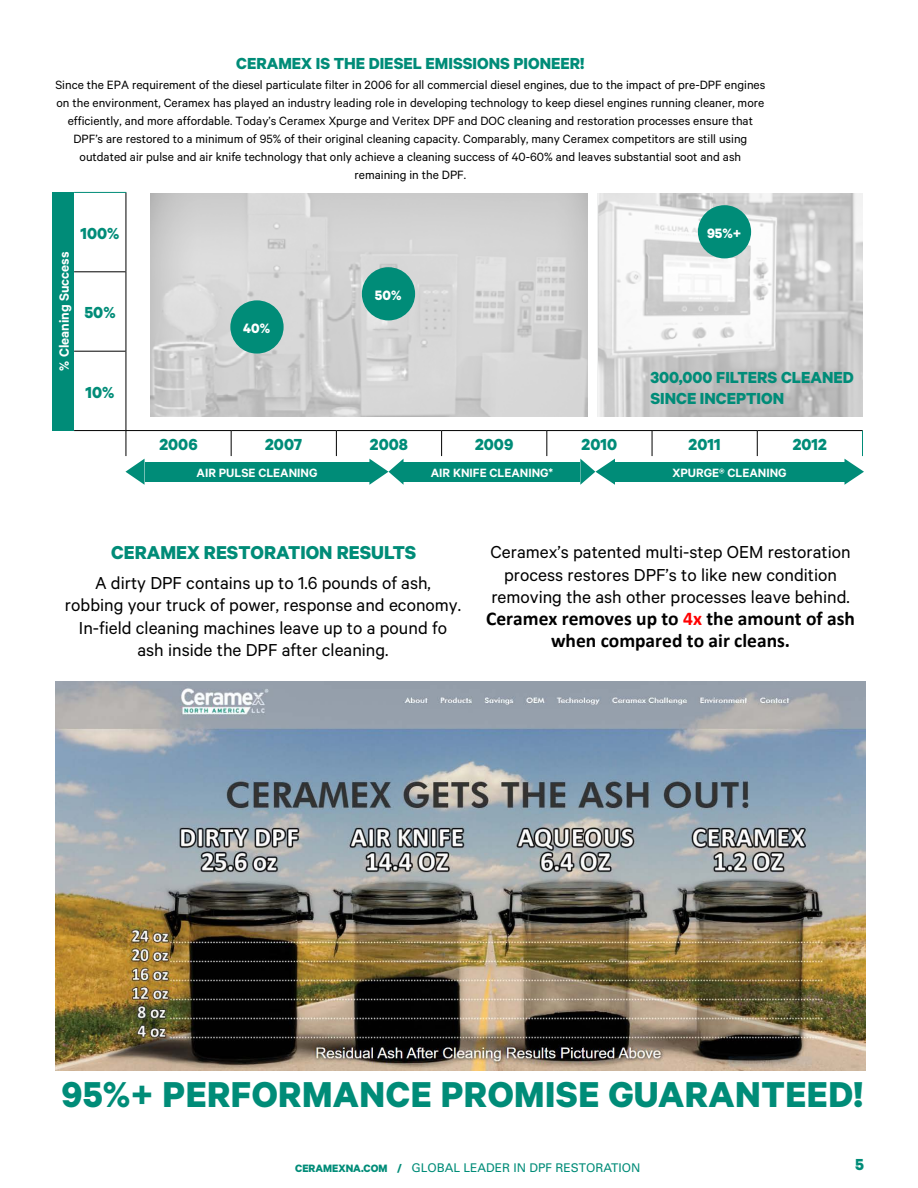
<style>
.page{position:relative;width:918px;height:1188px;background:#fff}
.page>*{position:absolute;margin:0;border:0;box-sizing:border-box;transform-origin:0 0}
.t1{font:700 40.5px "Calibre";letter-spacing:.01em;color:#008c78}
.t2{font:700 21px "Calibre";color:#008c78}
.t3{font:19.5px/22.5px "Calibre";color:#000;text-align:center}
.t4{font:700 19.5px/22.5px "Calibri";color:#000;text-align:center}
.t5{font:700 18px/21px "Calibre";color:#008c78}
.t6{font:700 15.3px "Calibre";color:#fff}
.t7{font:600 15px "Calibre";color:#fff}
.t8{font:13.5px/18px "Calibre";color:#000;text-align:center}
.t9{font:600 13.5px "Calibre";color:#fff}
.t10{font:12px "Univers";color:#008c78}
.s1{color:#f00}
.s2{font-family:"Calibre";font-weight:700}
</style>
<div class="page">
<hr style="left:126px;top:193px;width:1px;height:79px;background:#000">
<hr style="left:126px;top:272px;width:1px;height:79px;background:#000">
<hr style="left:126px;top:351px;width:1px;height:79px;background:#000">
<hr style="left:74px;top:272px;width:52px;height:1px;background:#000">
<hr style="left:74px;top:351px;width:52px;height:1px;background:#000">
<hr style="left:74px;top:430px;width:52px;height:1px;background:#000">
<hr style="left:126px;top:430px;width:105px;height:1px;background:#000">
<hr style="left:231px;top:430px;width:105px;height:1px;background:#000">
<svg style="left:231px;top:431px;width:1px;height:25px"></svg>
<hr style="left:336px;top:430px;width:106px;height:1px;background:#000">
<svg style="left:336px;top:431px;width:1px;height:25px"></svg>
<hr style="left:442px;top:430px;width:105px;height:1px;background:#000">
<svg style="left:441px;top:431px;width:1px;height:25px"></svg>
<hr style="left:547px;top:430px;width:105px;height:1px;background:#000">
<svg style="left:547px;top:431px;width:1px;height:25px"></svg>
<hr style="left:652px;top:430px;width:105px;height:1px;background:#000">
<svg style="left:652px;top:431px;width:1px;height:25px"></svg>
<hr style="left:757px;top:430px;width:106px;height:1px;background:#000">
<svg style="left:757px;top:431px;width:1px;height:25px"></svg>
<hr style="left:74px;top:192px;width:52px;height:1px;background:#008c78">
<img style="left:598px;top:194px;width:264px;height:223px">
<div style="left:52px;top:192px;width:22px;height:238px;background:#008c78"></div>
<div style="left:145px;top:462px;width:224px;height:19px;background:#008c78"></div>
<svg style="left:125px;top:431px;width:20px;height:54px"></svg>
<div style="left:404px;top:462px;width:176px;height:19px;background:#008c78"></div>
<svg style="left:369px;top:459px;width:35px;height:26px"></svg>
<div style="left:615px;top:462px;width:229px;height:19px;background:#008c78"></div>
<svg style="left:580px;top:459px;width:35px;height:26px"></svg>
<svg style="left:845px;top:431px;width:19px;height:54px"></svg>
<img style="left:151px;top:194px;width:437px;height:223px">
<div style="left:230px;top:300px;width:54px;height:54px;background:#008c78;border-radius:50%"></div>
<div style="left:362px;top:267px;width:53px;height:53px;background:#008c78;border-radius:50%"></div>
<div style="left:698px;top:205px;width:53px;height:53px;background:#008c78;border-radius:50%"></div>
<img style="left:56px;top:682px;width:810px;height:389px">
<h3 class="t5" style="left:236px;top:52px;width:350px">CERAMEX IS THE DIESEL EMISSIONS PIONEER!</h3>
<p class="t8" style="left:55px;top:75px;width:711px">Since the EPA requirement of the diesel particulate filter in 2006 for all commercial diesel engines, due to the impact of pre-DPF engines on the environment, Ceramex has played an industry leading role in developing technology to keep diesel engines running cleaner, more efficiently, and more affordable. Today’s Ceramex Xpurge and Veritex DPF and DOC cleaning and restoration processes ensure that DPF’s are restored to a minimum of 95% of their original cleaning capacity. Comparably, many Ceramex competitors are still using outdated air pulse and air knife technology that only achieve a cleaning success of 40-60% and leaves substantial soot and ash remaining in the DPF.</p>
<p class="t7" style="left:55px;top:371px;width:120px;rotate:-90deg">% Cleaning Success</p>
<h3 class="t5" style="left:81px;top:222px;width:40px">100%</h3>
<h3 class="t5" style="left:84px;top:302px;width:33px">50%</h3>
<h3 class="t5" style="left:86px;top:381px;width:30px">10%</h3>
<p class="t6" style="left:243px;top:319px;width:29px">40%</p>
<p class="t6" style="left:375px;top:285px;width:28px">50%</p>
<p class="t6" style="left:707px;top:223px;width:36px">95%+</p>
<h3 class="t5" style="left:650px;top:366px;width:205px">300,000 FILTERS CLEANED<br>SINCE INCEPTION</h3>
<h3 class="t5" style="left:159px;top:433px;width:40px">2006</h3>
<h3 class="t5" style="left:265px;top:433px;width:39px">2007</h3>
<h3 class="t5" style="left:370px;top:433px;width:40px">2008</h3>
<h3 class="t5" style="left:475px;top:433px;width:40px">2009</h3>
<h3 class="t5" style="left:582px;top:433px;width:37px">2010</h3>
<h3 class="t5" style="left:689px;top:433px;width:34px">2011</h3>
<h3 class="t5" style="left:793px;top:433px;width:36px">2012</h3>
<p class="t9" style="left:197px;top:465px;width:122px">AIR PULSE CLEANING</p>
<p class="t9" style="left:431px;top:465px;width:124px">AIR KNIFE CLEANING*</p>
<p class="t9" style="left:673px;top:465px;width:116px">XPURGE® CLEANING</p>
<h2 class="t2" style="left:111px;top:540px;width:307px">CERAMEX RESTORATION RESULTS</h2>
<h3 class="t3" style="left:65px;top:571px;width:398px">A dirty DPF contains up to 1.6 pounds of ash, robbing your truck of power, response and economy.<br>In-field cleaning machines leave up to a pound fo ash inside the DPF after cleaning.</h3>
<h3 class="t3" style="left:490px;top:540px;width:362px">Ceramex’s patented multi-step OEM restoration process restores DPF’s to like new condition removing the ash other processes leave behind.</h3>
<h3 class="t4" style="left:486px;top:607px;width:370px">Ceramex removes up to <span class="s1">4x</span> the amount of ash when compared to air cleans.</h3>
<h1 class="t1" style="left:61px;top:1069px;width:803px">95%+ PERFORMANCE PROMISE GUARANTEED!</h1>
<p class="t10" style="left:295px;top:1160px;width:347px"><span class="s2">CERAMEXNA.COM /</span> GLOBAL LEADER IN DPF RESTORATION</p>
<h3 class="t5" style="left:855px;top:1153px;width:10px">5</h3>
</div>
